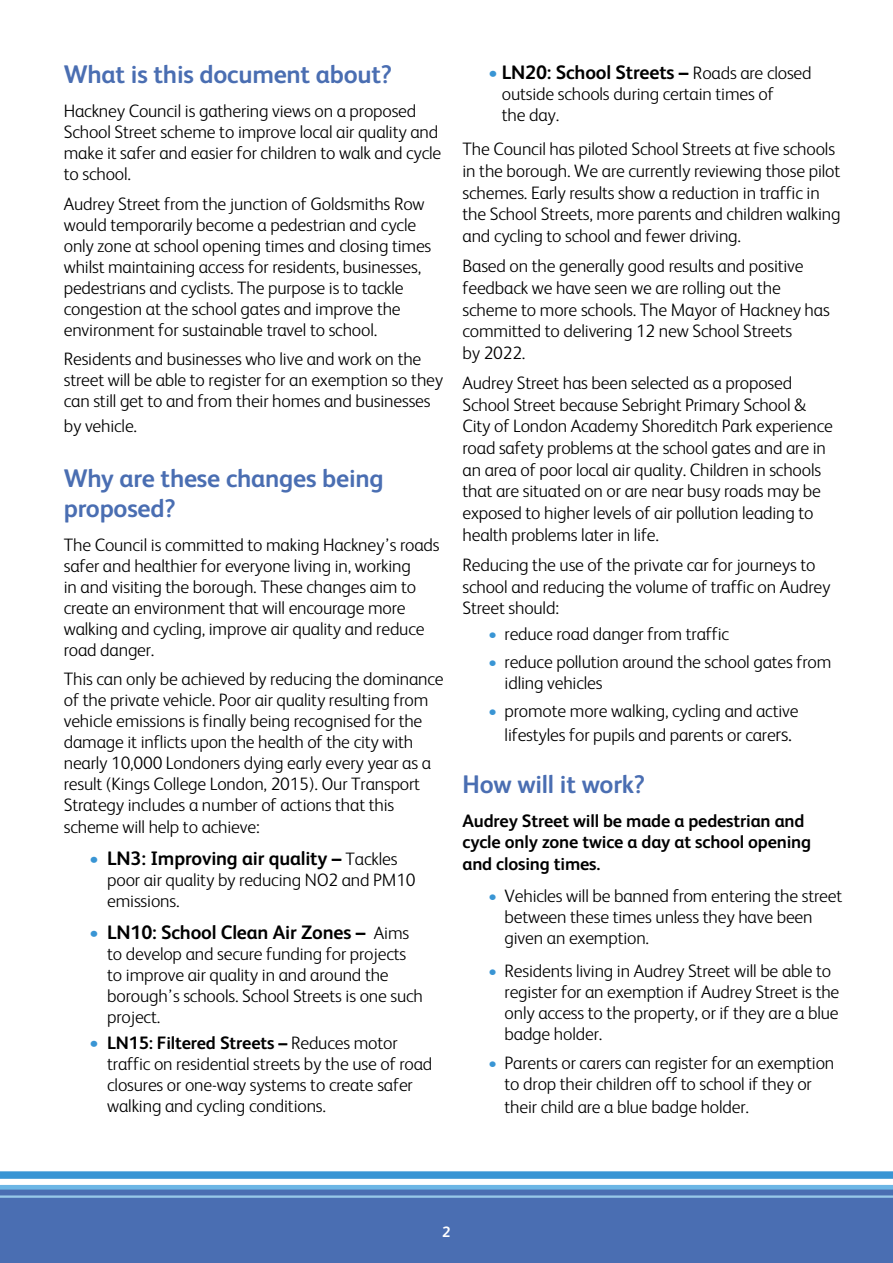
<style>
.page{position:relative;width:893px;height:1263px;background:#fff}
.page>*{position:absolute;margin:0;border:0;box-sizing:border-box;transform-origin:0 0}
.t1{font:700 25.5px/30px "FS Albert";letter-spacing:-.01em;color:#4a6eb2}
.t2{font:700 19.5px "FS Albert";letter-spacing:-.01em;color:#000}
.t3{font:300 18px/21px "FS Albert";letter-spacing:-.01em;color:#000}
.t4{font:700 18px/21.6px "FS Albert";letter-spacing:-.01em;color:#000}
.t5{font:700 15px "FS Albert";color:#fff}
.s1{font-weight:300;color:#3995d4}
.s2{font-weight:300;font-size:18px}
.s3{font-size:19.5px;color:#3995d4}
.s4{font-weight:700}
.s5{color:#3995d4}
.s6{font-size:19.5px}
</style>
<div class="page">
<div style="left:0;top:1190px;width:893px;height:73px;background:#4a6eb2"></div>
<svg style="left:0;top:1171px;width:893px;height:27px"></svg>
<h1 class="t1" style="left:64px;top:59px;width:330px">What is this document about?</h1>
<p class="t3" style="left:64px;top:100px;width:379px">Hackney Council is gathering views on a proposed School Street scheme to improve local air quality and make it safer and easier for children to walk and cycle to school.</p>
<p class="t3" style="left:64px;top:192px;width:369px">Audrey Street from the junction of Goldsmiths Row would temporarily become a pedestrian and cycle only zone at school opening times and closing times whilst maintaining access for residents, businesses, pedestrians and cyclists. The purpose is to tackle congestion at the school gates and improve the environment for sustainable travel to school.</p>
<p class="t3" style="left:64px;top:348px;width:381px">Residents and businesses who live and work on the street will be able to register for an exemption so they can still get to and from their homes and businesses</p>
<p class="t3" style="left:64px;top:414px;width:75px">by vehicle.</p>
<h1 class="t1" style="left:64px;top:462px;width:321px">Why are these changes being proposed?</h1>
<p class="t3" style="left:64px;top:533px;width:377px">The Council is committed to making Hackney’s roads safer and healthier for everyone living in, working<br>in and visiting the borough. These changes aim to create an environment that will encourage more walking and cycling, improve air quality and reduce road danger.</p>
<p class="t3" style="left:64px;top:668px;width:381px">This can only be achieved by reducing the dominance of the private vehicle. Poor air quality resulting from vehicle emissions is finally being recognised for the damage it inflicts upon the health of the city with nearly 10,000 Londoners dying early every year as a result (Kings College London, 2015). Our Transport Strategy includes a number of actions that this scheme will help to achieve:</p>
<p class="t2" style="left:89px;top:845px;width:310px"><span class="s1">•</span> LN3: Improving air quality – <span class="s2">Tackles</span></p>
<p class="t3" style="left:107px;top:869px;width:310px">poor air quality by reducing NO2 and PM10 emissions.</p>
<p class="t2" style="left:89px;top:919px;width:321px"><span class="s1">•</span> LN10: School Clean Air Zones – <span class="s2">Aims</span></p>
<p class="t3" style="left:107px;top:942px;width:317px">to develop and secure funding for projects to improve air quality in and around the borough’s schools. School Streets is one such project.</p>
<p class="t3" style="left:107px;top:1032px;width:327px;text-indent:-18px"><span class="s3">•</span> <span class="s4">LN15: Filtered Streets –</span> Reduces motor traffic on residential streets by the use of road closures or one-way systems to create safer walking and cycling conditions.</p>
<p class="t2" style="left:488px;top:59px;width:325px"><span class="s1">•</span> LN20: School Streets – <span class="s2">Roads are closed</span></p>
<p class="t3" style="left:502px;top:82px;width:273px">outside schools during certain times of the day.</p>
<p class="t3" style="left:462px;top:137px;width:380px;line-height:21.6px">The Council has piloted School Streets at five schools in the borough. We are currently reviewing those pilot schemes. Early results show a reduction in traffic in the School Streets, more parents and children walking and cycling to school and fewer driving.</p>
<p class="t3" style="left:462px;top:254px;width:369px;line-height:21.6px">Based on the generally good results and positive feedback we have seen we are rolling out the scheme to more schools. The Mayor of Hackney has committed to delivering 12 new School Streets<br>by 2022.</p>
<p class="t3" style="left:462px;top:371px;width:372px;line-height:21.6px">Audrey Street has been selected as a proposed School Street because Sebright Primary School &amp; City of London Academy Shoreditch Park experience road safety problems at the school gates and are in an area of poor local air quality. Children in schools that are situated on or are near busy roads may be exposed to higher levels of air pollution leading to health problems later in life.</p>
<p class="t3" style="left:462px;top:553px;width:370px;line-height:21.6px">Reducing the use of the private car for journeys to school and reducing the volume of traffic on Audrey<br>Street should:</p>
<p class="t3" style="left:488px;top:622px;width:243px"><span class="s5">•</span> reduce road danger from traffic</p>
<p class="t3" style="left:505px;top:650px;width:328px;text-indent:-17px"><span class="s5">•</span> reduce pollution around the school gates from idling vehicles</p>
<p class="t3" style="left:488px;top:698px;width:312px;line-height:24.3px;text-align:center"><span class="s5">•</span> promote more walking, cycling and active lifestyles for pupils and parents or care<span class="s6">rs.</span></p>
<h1 class="t1" style="left:462px;top:768px;width:184px">How will it work?</h1>
<p class="t4" style="left:462px;top:809px;width:350px">Audrey Street will be made a pedestrian and cycle only zone twice a day at school opening and closing times.</p>
<p class="t3" style="left:505px;top:885px;width:339px;text-indent:-17px"><span class="s5">•</span> Vehicles will be banned from entering the street between these times unless they have been given an exemption.</p>
<p class="t3" style="left:505px;top:959px;width:336px;text-indent:-17px"><span class="s5">•</span> Residents living in Audrey Street will be able to register for an exemption if Audrey Street is the only access to the property, or if they are a blue badge holder.</p>
<p class="t3" style="left:505px;top:1051px;width:331px;line-height:21.6px;text-indent:-17px"><span class="s5">•</span> Parents or carers can register for an exemption to drop their children off to school if they or their child are a blue badge holder.</p>
<p class="t5" style="left:442px;top:1221px;width:10px">2</p>
</div>
